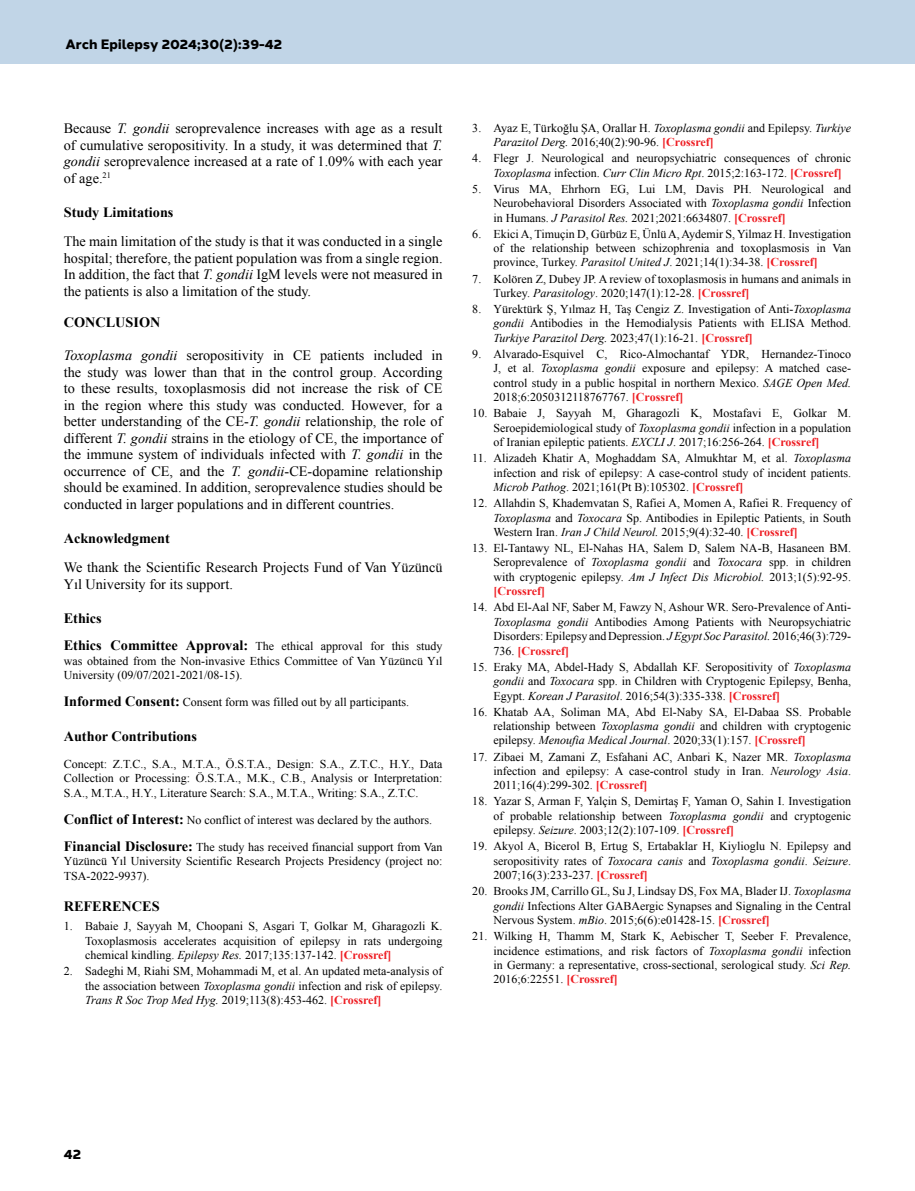
<style>
.page{position:relative;width:915px;height:1191px;background:#fff}
.page>*{position:absolute;margin:0;border:0;box-sizing:border-box;transform-origin:0 0}
.YAZI{font:14.25px/16.5px "Times New Roman";color:#000;text-align:justify}
.BOLD{font:700 14.25px "Times New Roman";color:#000}
.ARA_BASLIK{font:700 14.25px "Times New Roman";color:#000}
.t1{font:800 13.5px "Halcom";color:#000}
.ETİK{font:12px/14.4px "Times New Roman";color:#000;text-align:justify}
.s1{font-style:italic}
.s2{font-weight:700;font-size:14.25px}
.s3{font-weight:700;color:#ee1d23}
</style>
<div class="page">
<div style="left:0;top:0;width:914px;height:64px;background:#c1d5e7"></div>
<p class="t1" style="left:65px;top:33px;width:218px">Arch Epilepsy 2024;30(2):39-42</p>
<p class="YAZI" style="left:64px;top:120px;width:380px">Because <span class="s1">T. gondii</span> seroprevalence increases with age as a result of cumulative seropositivity<span class="s1">.</span> In a study, it was determined that <span class="s1">T. gondii</span> seroprevalence increased at a rate of 1.09% with each year of age.<sup>21</sup></p>
<p class="BOLD" style="left:64px;top:202px;width:111px">Study Limitations</p>
<p class="YAZI" style="left:64px;top:233px;width:380px">The main limitation of the study is that it was conducted in a single hospital; therefore, the patient population was from a single region.<br>In addition, the fact that <span class="s1">T. gondii</span> IgM levels were not measured in the patients is also a limitation of the study.</p>
<p class="ARA_BASLIK" style="left:64px;top:312px;width:98px">CONCLUSION</p>
<p class="YAZI" style="left:64px;top:347px;width:380px"><span class="s1">Toxoplasma gondii</span> seropositivity in CE patients included in the study was lower than that in the control group. According to these results, toxoplasmosis did not increase the risk of CE in the region where this study was conducted. However, for a better understanding of the CE-<span class="s1">T. gondii</span> relationship, the role of different <span class="s1">T. gondii</span> strains in the etiology of CE, the importance of the immune system of individuals infected with <span class="s1">T. gondii</span> in the occurrence of CE, and the <span class="s1">T. gondii</span>-CE-dopamine relationship should be examined. In addition, seroprevalence studies should be conducted in larger populations and in different countries.</p>
<p class="BOLD" style="left:64px;top:528px;width:108px">Acknowledgment</p>
<p class="YAZI" style="left:64px;top:559px;width:380px">We thank the Scientific Research Projects Fund of Van Yüzüncü<br>Yıl University for its support.</p>
<p class="BOLD" style="left:64px;top:608px;width:40px">Ethics</p>
<p class="ETİK" style="left:64px;top:639px;width:380px"><span class="s2">Ethics Committee Approval:</span> The ethical approval for this study was obtained from the Non-invasive Ethics Committee of Van Yüzüncü Yıl University (09/07/2021-2021/08-15).</p>
<p class="ETİK" style="left:64px;top:695px;width:346px"><span class="s2">Informed Consent:</span> Consent form was filled out by all participants.</p>
<p class="BOLD" style="left:64px;top:726px;width:135px">Author Contributions</p>
<p class="ETİK" style="left:64px;top:756px;width:380px">Concept: Z.T.C., S.A., M.T.A., Ö.S.T.A., Design: S.A., Z.T.C., H.Y., Data Collection or Processing: Ö.S.T.A., M.K., C.B., Analysis or Interpretation:<br>S.A., M.T.A., H.Y., Literature Search: S.A., M.T.A., Writing: S.A., Z.T.C.</p>
<p class="ETİK" style="left:64px;top:812px;width:369px"><span class="s2">Conflict of Interest:</span> No conflict of interest was declared by the authors.</p>
<p class="ETİK" style="left:64px;top:839px;width:380px"><span class="s2">Financial Disclosure:</span> The study has received financial support from Van Yüzüncü Yıl University Scientific Research Projects Presidency (project no:<br>TSA-2022-9937).</p>
<p class="ARA_BASLIK" style="left:64px;top:896px;width:97px">REFERENCES</p>
<p class="ETİK" style="left:85px;top:918px;width:359px;text-indent:-21px">1. Babaie J, Sayyah M, Choopani S, Asgari T, Golkar M, Gharagozli K.<br>Toxoplasmosis accelerates acquisition of epilepsy in rats undergoing chemical kindling. <span class="s1">Epilepsy Res.</span> 2017;135:137-142. <span class="s3">[Crossref]</span></p>
<p class="ETİK" style="left:85px;top:963px;width:359px;text-indent:-21px">2. Sadeghi M, Riahi SM, Mohammadi M, et al. An updated meta-analysis of the association between <span class="s1">Toxoplasma gondii</span> infection and risk of epilepsy.<br><span class="s1">Trans R Soc Trop Med Hyg.</span> 2019;113(8):453-462. <span class="s3">[Crossref]</span></p>
<p class="ETİK" style="left:493px;top:120px;width:359px;text-indent:-21px">3. Ayaz E, Türkoğlu ŞA, Orallar H. <span class="s1">Toxoplasma gondii</span> and Epilepsy. <span class="s1">Turkiye<br>Parazitol Derg.</span> 2016;40(2):90-96. <span class="s3">[Crossref]</span></p>
<p class="ETİK" style="left:493px;top:151px;width:359px;text-indent:-21px">4. Flegr J. Neurological and neuropsychiatric consequences of chronic<br><span class="s1">Toxoplasma</span> infection. <span class="s1">Curr Clin Micro Rpt</span>. 2015;2:163-172. <span class="s3">[Crossref]</span></p>
<p class="ETİK" style="left:493px;top:181px;width:359px;text-indent:-21px">5. Virus MA, Ehrhorn EG, Lui LM, Davis PH. Neurological and Neurobehavioral Disorders Associated with <span class="s1">Toxoplasma gondii</span> Infection in Humans. <span class="s1">J Parasitol Res.</span> 2021;2021:6634807. <span class="s3">[Crossref]</span></p>
<p class="ETİK" style="left:493px;top:226px;width:359px;text-indent:-21px">6. Ekici A, Timuçin D, Gürbüz E, Ünlü A, Aydemir S, Yilmaz H. Investigation of the relationship between schizophrenia and toxoplasmosis in Van province, Turkey. <span class="s1">Parasitol United J</span>. 2021;14(1):34-38. <span class="s3">[Crossref]</span></p>
<p class="ETİK" style="left:493px;top:271px;width:359px;text-indent:-21px">7. Kolören Z, Dubey JP. A review of toxoplasmosis in humans and animals in<br>Turkey. <span class="s1">Parasitology</span>. 2020;147(1):12-28. <span class="s3">[Crossref]</span></p>
<p class="ETİK" style="left:493px;top:302px;width:359px;text-indent:-21px">8. Yürektürk Ş, Yılmaz H, Taş Cengiz Z. Investigation of Anti-<span class="s1">Toxoplasma gondii</span> Antibodies in the Hemodialysis Patients with ELISA Method.<br><span class="s1">Turkiye Parazitol Derg.</span> 2023;47(1):16-21. <span class="s3">[Crossref]</span></p>
<p class="ETİK" style="left:493px;top:346px;width:359px;text-indent:-21px">9. Alvarado-Esquivel C, Rico-Almochantaf YDR, Hernandez-Tinoco J, et al. <span class="s1">Toxoplasma gondii</span> exposure and epilepsy: A matched case&shy;control study in a public hospital in northern Mexico. <span class="s1">SAGE Open Med.<br></span>2018;6:2050312118767767. <span class="s3">[Crossref]</span></p>
<p class="ETİK" style="left:493px;top:406px;width:359px;text-indent:-21px">10. Babaie J, Sayyah M, Gharagozli K, Mostafavi E, Golkar M.<br>Seroepidemiological study of <span class="s1">Toxoplasma gondii</span> infection in a population of Iranian epileptic patients. <span class="s1">EXCLI J</span>. 2017;16:256-264. <span class="s3">[Crossref]</span></p>
<p class="ETİK" style="left:493px;top:451px;width:359px;text-indent:-21px">11. Alizadeh Khatir A, Moghaddam SA, Almukhtar M, et al. <span class="s1">Toxoplasma </span>infection and risk of epilepsy: A case-control study of incident patients.<br><span class="s1">Microb Pathog</span>. 2021;161(Pt B):105302. <span class="s3">[Crossref]</span></p>
<p class="ETİK" style="left:493px;top:496px;width:359px;text-indent:-21px">12. Allahdin S, Khademvatan S, Rafiei A, Momen A, Rafiei R. Frequency of <span class="s1">Toxoplasma</span> and <span class="s1">Toxocara</span> Sp. Antibodies in Epileptic Patients, in South Western Iran. <span class="s1">Iran J Child Neurol.</span> 2015;9(4):32-40. <span class="s3">[Crossref]</span></p>
<p class="ETİK" style="left:493px;top:540px;width:359px;text-indent:-21px">13. El-Tantawy NL, El-Nahas HA, Salem D, Salem NA-B, Hasaneen BM.<br>Seroprevalence of <span class="s1">Toxoplasma gondii</span> and <span class="s1">Toxocara</span> spp. in children with cryptogenic epilepsy. <span class="s1">Am J Infect Dis Microbiol.</span> 2013;1(5):92-95. <span class="s3">[Crossref]</span></p>
<p class="ETİK" style="left:493px;top:600px;width:359px;text-indent:-21px">14. Abd El-Aal NF, Saber M, Fawzy N, Ashour WR. Sero-Prevalence of Anti-<span class="s1">Toxoplasma gondii</span> Antibodies Among Patients with Neuropsychiatric Disorders: Epilepsy and Depression. <span class="s1">J Egypt Soc Parasitol.</span> 2016;46(3):729- 736. <span class="s3">[Crossref]</span></p>
<p class="ETİK" style="left:493px;top:659px;width:359px;text-indent:-21px">15. Eraky MA, Abdel-Hady S, Abdallah KF. Seropositivity of <span class="s1">Toxoplasma gondii</span> and <span class="s1">Toxocara</span> spp. in Children with Cryptogenic Epilepsy, Benha, Egypt. <span class="s1">Korean J Parasitol</span>. 2016;54(3):335-338. <span class="s3">[Crossref]</span></p>
<p class="ETİK" style="left:493px;top:704px;width:359px;text-indent:-21px">16. Khatab AA, Soliman MA, Abd El-Naby SA, El-Dabaa SS. Probable relationship between <span class="s1">Toxoplasma gondii</span> and children with cryptogenic epilepsy. <span class="s1">Menoufia Medical Journal</span>. 2020;33(1):157. <span class="s3">[Crossref]</span></p>
<p class="ETİK" style="left:493px;top:749px;width:359px;text-indent:-21px">17. Zibaei M, Zamani Z, Esfahani AC, Anbari K, Nazer MR. <span class="s1">Toxoplasma </span>infection and epilepsy: A case-control study in Iran. <span class="s1">Neurology Asia</span>.<br>2011;16(4):299-302. <span class="s3">[Crossref]</span></p>
<p class="ETİK" style="left:493px;top:794px;width:359px;text-indent:-21px">18. Yazar S, Arman F, Yalçin S, Demirtaş F, Yaman O, Sahin I. Investigation of probable relationship between <span class="s1">Toxoplasma gondii</span> and cryptogenic epilepsy. <span class="s1">Seizure</span>. 2003;12(2):107-109. <span class="s3">[Crossref]</span></p>
<p class="ETİK" style="left:493px;top:839px;width:359px;text-indent:-21px">19. Akyol A, Bicerol B, Ertug S, Ertabaklar H, Kiylioglu N. Epilepsy and seropositivity rates of <span class="s1">Toxocara canis</span> and <span class="s1">Toxoplasma gondii</span>. <span class="s1">Seizure</span>.<br>2007;16(3):233-237. <span class="s3">[Crossref]</span></p>
<p class="ETİK" style="left:493px;top:884px;width:359px;text-indent:-21px">20. Brooks JM, Carrillo GL, Su J, Lindsay DS, Fox MA, Blader IJ. <span class="s1">Toxoplasma gondii</span> Infections Alter GABAergic Synapses and Signaling in the Central Nervous System. <span class="s1">mBio</span>. 2015;6(6):e01428-15. <span class="s3">[Crossref]</span></p>
<p class="ETİK" style="left:493px;top:928px;width:359px;text-indent:-21px">21. Wilking H, Thamm M, Stark K, Aebischer T, Seeber F. Prevalence, incidence estimations, and risk factors of <span class="s1">Toxoplasma gondii</span> infection in Germany: a representative, cross-sectional, serological study. <span class="s1">Sci Rep.<br></span>2016;6:22551. <span class="s3">[Crossref]</span></p>
<p class="t1" style="left:64px;top:1143px;width:19px">42</p>
</div>
